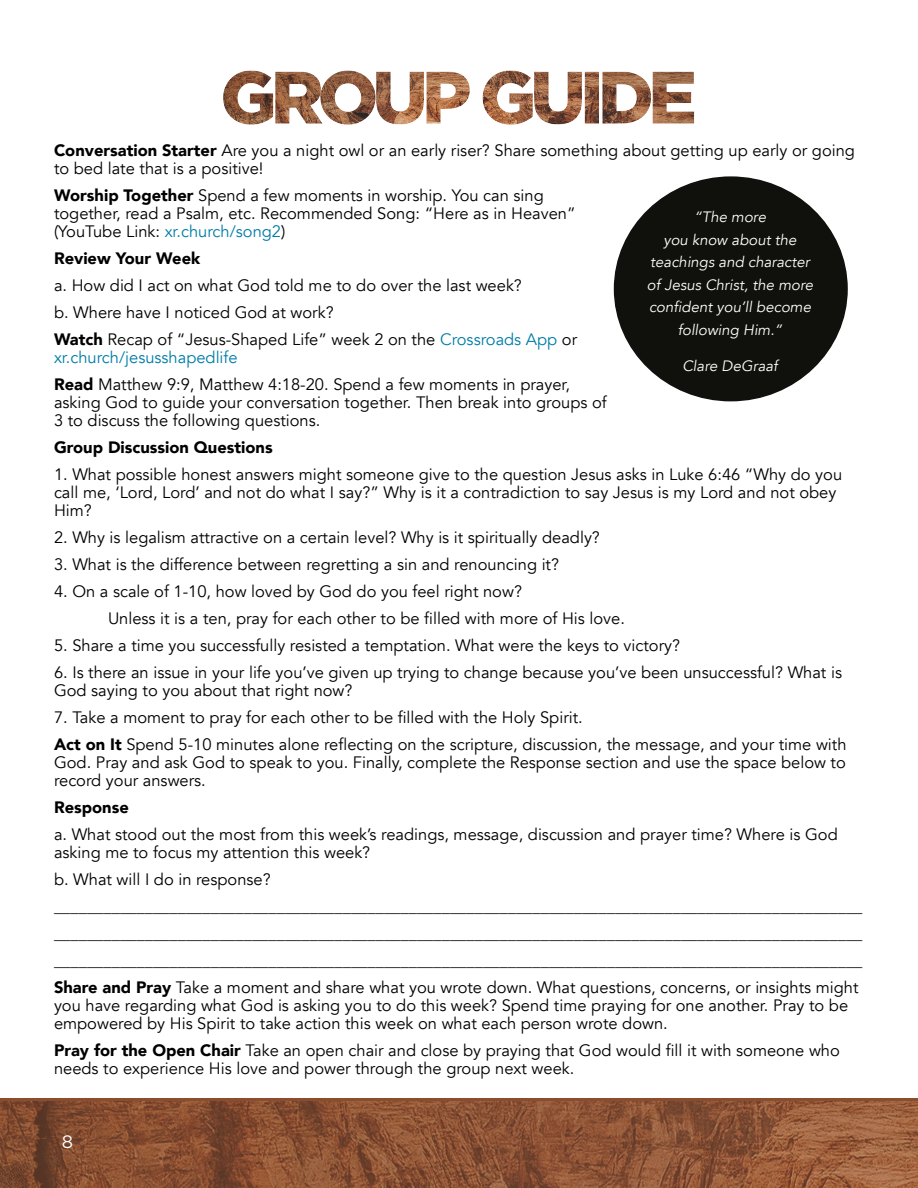
<style>
.page{position:relative;width:918px;height:1188px;background:#fff}
.page>*{position:absolute;margin:0;border:0;box-sizing:border-box;transform-origin:0 0}
.t1{font:18px "Gotham";color:#fff}
.Body{font:16.5px/18px "Avenir";color:#000}
.Body-2{font:16.5px/18px "Avenir";color:#007da8}
.Body-3{font:900 16.5px "Avenir";color:#000}
.Body_Spacing{font:italic 15px/22.5px "Avenir";color:#fff;text-align:center}
.s1{font-weight:900}
.s2{color:#007da8}
.s3{font-weight:900;color:#000}
.s4{color:#000}
</style>
<div class="page">
<div style="left:0;top:1098px;width:918px;height:90px;background:linear-gradient(to right,#8b4d2c,#8b4d2c)"></div>
<img style="left:0;top:1102px;width:918px;height:86px">
<img style="left:223px;top:70px;width:472px;height:55px">
<div style="left:615px;top:177px;width:232px;height:224px;background:#10100d;border-radius:50%"></div>
<p class="Body" style="left:54px;top:142px;width:803px"><span class="s1">Conversation Starter</span> Are you a night owl or an early riser? Share something about getting up early or going to bed late that is a positive!</p>
<p class="Body" style="left:54px;top:187px;width:523px"><span class="s1">Worship Together</span> Spend a few moments in worship. You can sing together, read a Psalm, etc. Recommended Song: “Here as in Heaven” (YouTube Link: <span class="s2">xr.church/song2</span>)</p>
<p class="Body-3" style="left:54px;top:244px;width:148px">Review Your Week</p>
<p class="Body" style="left:54px;top:277px;width:469px">a. How did I act on what God told me to do over the last week?</p>
<p class="Body" style="left:54px;top:304px;width:281px">b. Where have I noticed God at work?</p>
<p class="Body-2" style="left:54px;top:331px;width:525px"><span class="s3">Watch</span> <span class="s4">Recap of “Jesus-Shaped Life” week 2 on the</span> Crossroads App <span class="s4">or </span>xr.church/jesusshapedlife</p>
<p class="Body" style="left:54px;top:376px;width:554px"><span class="s1">Read</span> Matthew 9:9, Matthew 4:18-20. Spend a few moments in prayer, asking God to guide your conversation together. Then break into groups of<br>3 to discuss the following questions.</p>
<p class="Body-3" style="left:54px;top:433px;width:220px">Group Discussion Questions</p>
<p class="Body" style="left:54px;top:466px;width:790px">1. What possible honest answers might someone give to the question Jesus asks in Luke 6:46 “Why do you call me, ‘Lord, Lord’ and not do what I say?” Why is it a contradiction to say Jesus is my Lord and not obey<br>Him?</p>
<p class="Body" style="left:54px;top:529px;width:547px">2. Why is legalism attractive on a certain level? Why is it spiritually deadly?</p>
<p class="Body" style="left:54px;top:556px;width:507px">3. What is the difference between regretting a sin and renouncing it?</p>
<p class="Body" style="left:54px;top:583px;width:469px">4. On a scale of 1-10, how loved by God do you feel right now?</p>
<p class="Body" style="left:108px;top:610px;width:518px">Unless it is a ten, pray for each other to be filled with more of His love.</p>
<p class="Body" style="left:54px;top:637px;width:628px">5. Share a time you successfully resisted a temptation. What were the keys to victory?</p>
<p class="Body" style="left:54px;top:664px;width:790px">6. Is there an issue in your life you’ve given up trying to change because you’ve been unsuccessful? What is<br>God saying to you about that right now?</p>
<p class="Body" style="left:54px;top:709px;width:530px">7. Take a moment to pray for each other to be filled with the Holy Spirit.</p>
<p class="Body" style="left:54px;top:736px;width:794px;text-align:justify"><span class="s1">Act on It</span> Spend 5-10 minutes alone reflecting on the scripture, discussion, the message, and your time with God. Pray and ask God to speak to you. Finally, complete the Response section and use the space below to record your answers.</p>
<p class="Body-3" style="left:54px;top:793px;width:76px">Response</p>
<p class="Body" style="left:54px;top:826px;width:785px">a. What stood out the most from this week’s readings, message, discussion and prayer time? Where is God asking me to focus my attention this week?</p>
<p class="Body" style="left:54px;top:871px;width:218px">b. What will I do in response?</p>
<p class="Body" style="left:54px;top:898px;width:810px">__________________________________________________________________________________________________</p>
<p class="Body" style="left:54px;top:925px;width:810px">__________________________________________________________________________________________________</p>
<p class="Body" style="left:54px;top:952px;width:810px">__________________________________________________________________________________________________</p>
<p class="Body" style="left:54px;top:979px;width:806px"><span class="s1">Share and Pray</span> Take a moment and share what you wrote down. What questions, concerns, or insights might you have regarding what God is asking you to do this week? Spend time praying for one another. Pray to be empowered by His Spirit to take action this week on what each person wrote down.</p>
<p class="Body" style="left:54px;top:1042px;width:787px"><span class="s1">Pray for the Open Chair</span> Take an open chair and close by praying that God would fill it with someone who needs to experience His love and power through the group next week.</p>
<p class="Body_Spacing" style="left:647px;top:206px;width:168px">“The more<br>you know about the teachings and character of Jesus Christ, the more confident you’ll become following Him.”</p>
<p class="Body_Spacing" style="left:682px;top:355px;width:97px">Clare DeGraaf</p>
<p class="t1" style="left:62px;top:1131px;width:13px">8</p>
</div>
